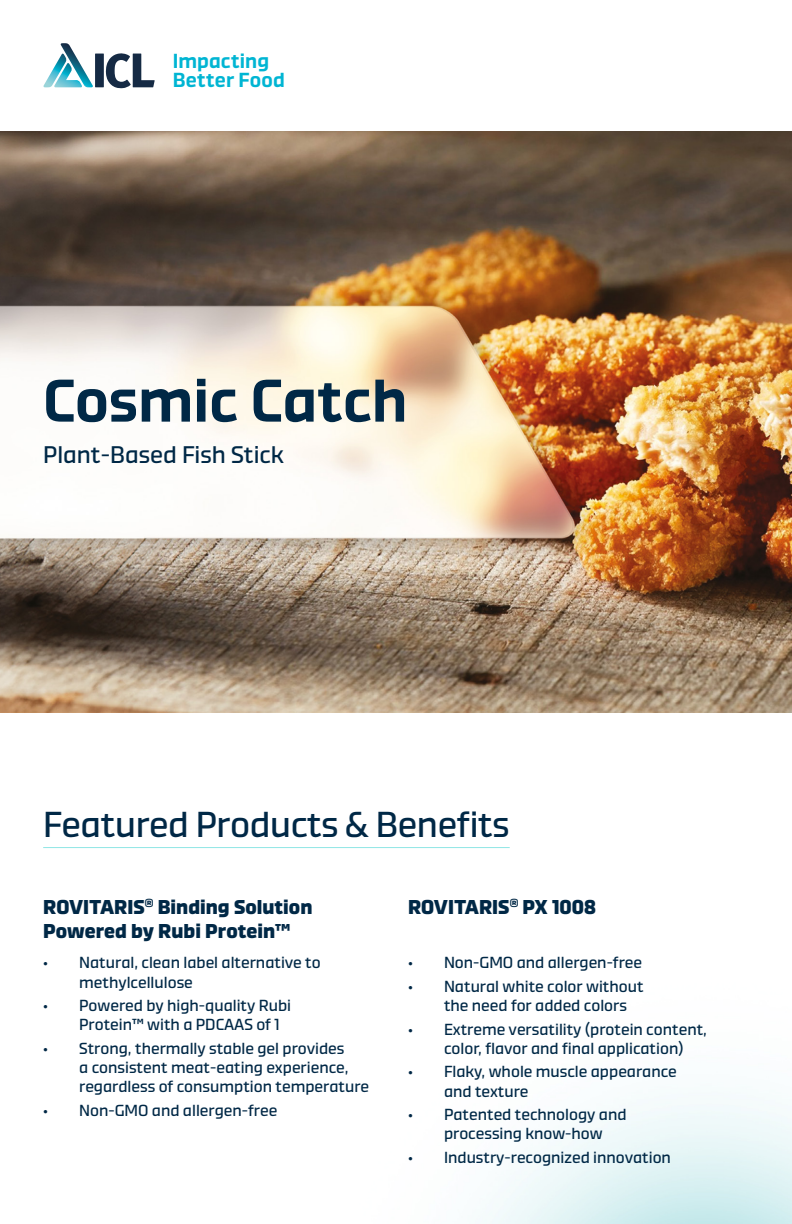
<style>
.page{position:relative;width:792px;height:1224px;background:#fff}
.page>*{position:absolute;margin:0;border:0;box-sizing:border-box;transform-origin:0 0}
.t1{font:500 60px "Demo";color:#002846}
.t2{font:36px "Demo";letter-spacing:-.01em;color:#002846}
.t3{font:24px "Demo";color:#002846}
.t4{font:500 20.2px/19.6px "Demo";letter-spacing:.005em;color:#00b5d3}
.t5{font:700 20px/24px "Demo";color:#002846}
.t6{font:16px/19.2px "Demo";color:#002846}
</style>
<div class="page">
<img style="left:0;top:131px;width:792px;height:582px">
<svg style="left:43px;top:43px;width:112px;height:45px"></svg>
<hr style="left:43px;top:847px;width:467px;height:1px;background:#8fe6e5">
<p class="t4" style="left:173px;top:51px;width:114px">Impacting<br>Better Food</p>
<h1 class="t1" style="left:43px;top:362px;width:366px">Cosmic Catch</h1>
<h3 class="t3" style="left:43px;top:440px;width:242px">Plant-Based Fish Stick</h3>
<h2 class="t2" style="left:43px;top:802px;width:468px">Featured Products &amp; Benefits</h2>
<p class="t5" style="left:43px;top:895px;width:271px">ROVITARIS<sup>®</sup> Binding Solution<br>Powered by Rubi Protein™</p>
<p class="t6" style="left:79px;top:953px;width:243px;text-indent:-36px">• Natural, clean label alternative to methylcellulose</p>
<p class="t6" style="left:79px;top:996px;width:213px;text-indent:-36px">• Powered by high-quality Rubi<br>Protein™ with a PDCAAS of 1</p>
<p class="t6" style="left:79px;top:1039px;width:291px;text-indent:-36px">• Strong, thermally stable gel provides<br>a consistent meat-eating experience, regardless of consumption temperature</p>
<p class="t6" style="left:43px;top:1100px;width:236px">• Non-GMO and allergen-free</p>
<p class="t5" style="left:408px;top:895px;width:190px">ROVITARIS<sup>®</sup> PX 1008</p>
<p class="t6" style="left:408px;top:953px;width:236px">• Non-GMO and allergen-free</p>
<p class="t6" style="left:444px;top:977px;width:201px;text-indent:-36px">• Natural white color without the need for added colors</p>
<p class="t6" style="left:444px;top:1019px;width:265px;text-indent:-36px">• Extreme versatility (protein content, color, flavor and final application)</p>
<p class="t6" style="left:444px;top:1062px;width:234px;text-indent:-36px">• Flaky, whole muscle appearance and texture</p>
<p class="t6" style="left:444px;top:1105px;width:184px;text-indent:-36px">• Patented technology and processing know-how</p>
<p class="t6" style="left:408px;top:1148px;width:265px">• Industry-recognized innovation</p>
</div>
